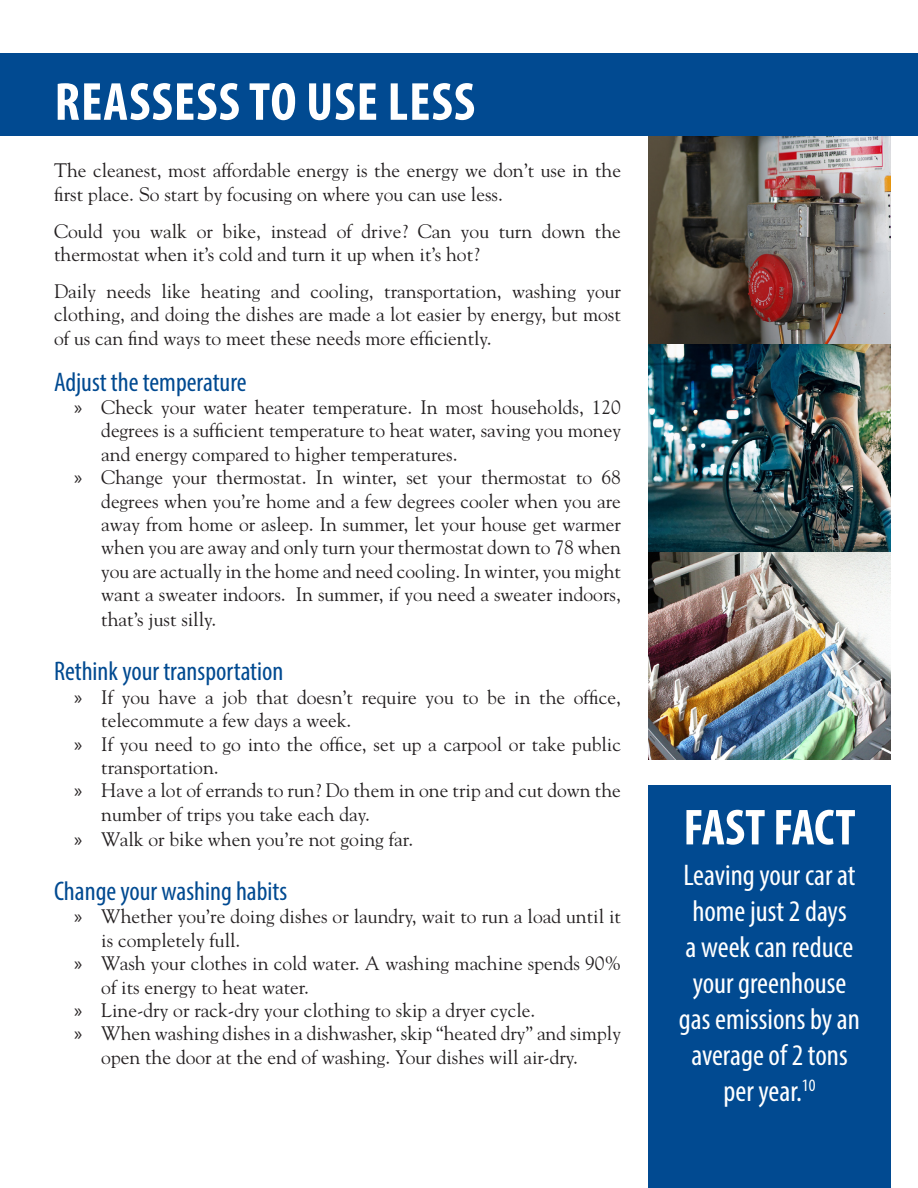
<style>
.page{position:relative;width:918px;height:1188px;background:#fff}
.page>*{position:absolute;margin:0;border:0;box-sizing:border-box;transform-origin:0 0}
.t1{font:700 condensed 54px "Myriad Pro";letter-spacing:.02em;color:#fff}
.t2{font:700 condensed 51px "Myriad Pro";letter-spacing:-.01em;color:#fff}
.t3{font:condensed 30px/36px "Myriad Pro";color:#fff;text-align:center}
.t4{font:condensed 27px "Myriad Pro";color:#014a91}
.t5{font:19.5px/23.4px "Goudy";color:#231f20}
.s1{font-family:"Myriad Pro"}
</style>
<div class="page">
<img style="left:648px;top:552px;width:243px;height:208px">
<img style="left:648px;top:343px;width:243px;height:209px">
<img style="left:648px;top:136px;width:243px;height:207px">
<div style="left:0;top:54px;width:918px;height:82px;background:#014a91"></div>
<div style="left:648px;top:785px;width:243px;height:403px;background:#014a91"></div>
<h1 class="t1" style="left:55px;top:68px;width:422px">REASSESS TO USE LESS</h1>
<p class="t5" style="left:54px;top:158px;width:569px">The cleanest, most affordable energy is the energy we don’t use in the first place. So start by focusing on where you can use less.</p>
<p class="t5" style="left:54px;top:219px;width:568px">Could you walk or bike, instead of drive? Can you turn down the thermostat when it’s cold and turn it up when it’s hot?</p>
<p class="t5" style="left:54px;top:279px;width:569px;text-align:justify">Daily needs like heating and cooling, transportation, washing your clothing, and doing the dishes are made a lot easier by energy, but most of us can find ways to meet these needs more efficiently.</p>
<h3 class="t4" style="left:54px;top:365px;width:194px">Adjust the temperature</h3>
<p class="t5" style="left:74px;top:395px;width:548px"><span class="s1">»</span> Check your water heater temperature. In most households, 120</p>
<p class="t5" style="left:101px;top:418px;width:521px">degrees is a sufficient temperature to heat water, saving you money</p>
<p class="t5" style="left:101px;top:442px;width:358px">and energy compared to higher temperatures.</p>
<p class="t5" style="left:74px;top:465px;width:548px"><span class="s1">»</span> Change your thermostat. In winter, set your thermostat to 68</p>
<p class="t5" style="left:101px;top:489px;width:521px">degrees when you’re home and a few degrees cooler when you are</p>
<p class="t5" style="left:101px;top:512px;width:521px">away from home or asleep. In summer, let your house get warmer</p>
<p class="t5" style="left:101px;top:535px;width:521px">when you are away and only turn your thermostat down to 78 when</p>
<p class="t5" style="left:101px;top:559px;width:521px">you are actually in the home and need cooling. In winter, you might</p>
<p class="t5" style="left:101px;top:582px;width:521px">want a sweater indoors. In summer, if you need a sweater indoors,</p>
<p class="t5" style="left:101px;top:607px;width:116px">that’s just silly.</p>
<h3 class="t4" style="left:54px;top:655px;width:231px">Rethink your transportation</h3>
<p class="t5" style="left:74px;top:685px;width:548px"><span class="s1">»</span> If you have a job that doesn’t require you to be in the office,</p>
<p class="t5" style="left:101px;top:708px;width:252px">telecommute a few days a week.</p>
<p class="t5" style="left:74px;top:732px;width:548px"><span class="s1">»</span> If you need to go into the office, set up a carpool or take public</p>
<p class="t5" style="left:101px;top:755px;width:119px">transportation.</p>
<p class="t5" style="left:74px;top:778px;width:548px"><span class="s1">»</span> Have a lot of errands to run? Do them in one trip and cut down the</p>
<p class="t5" style="left:101px;top:802px;width:270px">number of trips you take each day.</p>
<p class="t5" style="left:74px;top:827px;width:340px"><span class="s1">»</span> Walk or bike when you’re not going far.</p>
<h3 class="t4" style="left:54px;top:875px;width:235px">Change your washing habits</h3>
<p class="t5" style="left:74px;top:904px;width:548px"><span class="s1">»</span> Whether you’re doing dishes or laundry, wait to run a load until it</p>
<p class="t5" style="left:101px;top:928px;width:141px">is completely full.</p>
<p class="t5" style="left:74px;top:951px;width:548px"><span class="s1">»</span> Wash your clothes in cold water. A washing machine spends 90%</p>
<p class="t5" style="left:101px;top:975px;width:209px">of its energy to heat water.</p>
<p class="t5" style="left:74px;top:998px;width:463px"><span class="s1">»</span> Line-dry or rack-dry your clothing to skip a dryer cycle.</p>
<p class="t5" style="left:74px;top:1021px;width:548px"><span class="s1">»</span> When washing dishes in a dishwasher, skip “heated dry” and simply</p>
<p class="t5" style="left:101px;top:1045px;width:478px">open the door at the end of washing. Your dishes will air-dry.</p>
<h2 class="t2" style="left:684px;top:796px;width:173px">FAST FACT</h2>
<h3 class="t3" style="left:679px;top:856px;width:183px">Leaving your car at home just 2 days<br>a week can reduce your greenhouse gas emissions by an average of 2 tons per year.<sup>10</sup></h3>
</div>
